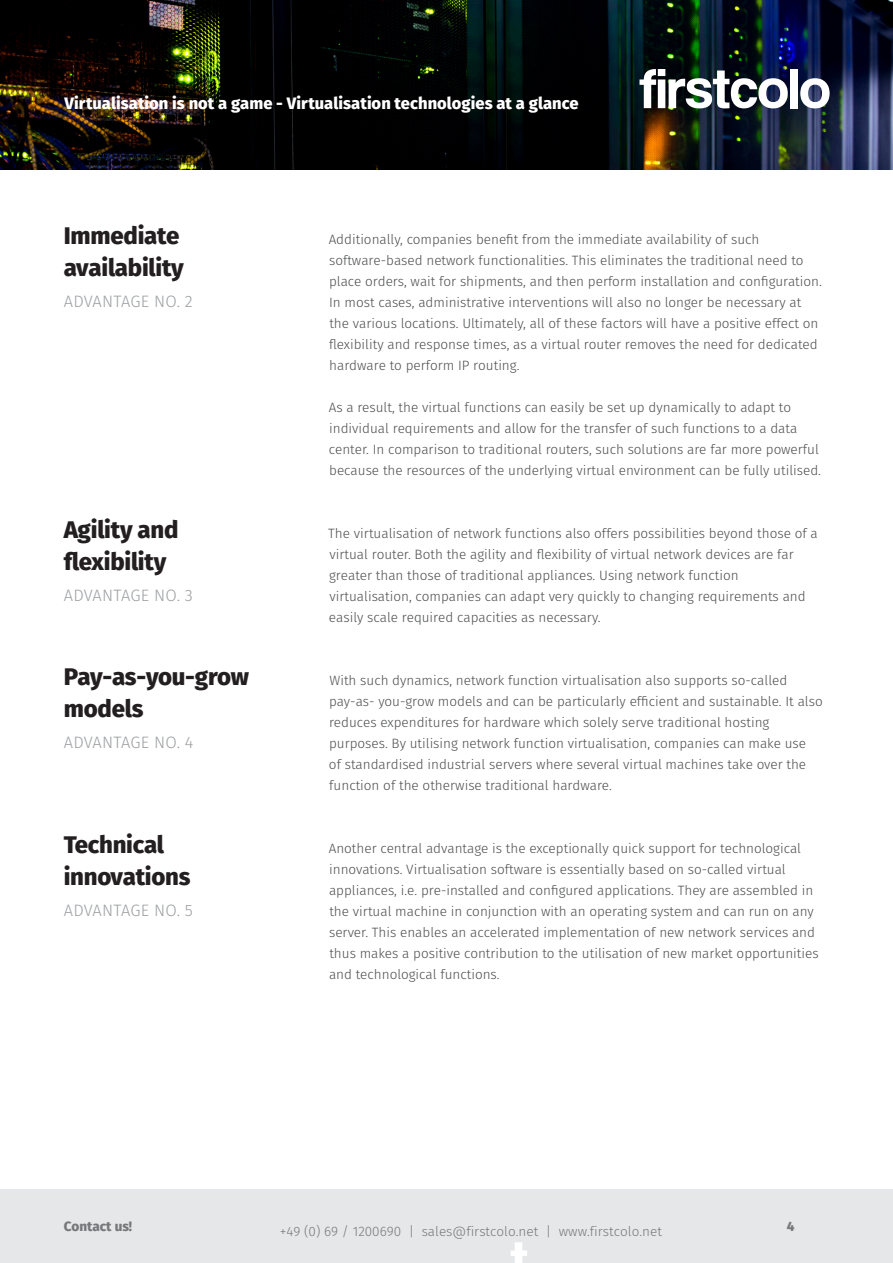
<style>
.page{position:relative;width:893px;height:1263px;background:#fff}
.page>*{position:absolute;margin:0;border:0;box-sizing:border-box;transform-origin:0 0}
.t1{font:800 24px/31.5px "Fira Sans";letter-spacing:-.01em;color:#231f20}
.t2{font:800 16.5px "Fira Sans";color:#fff}
.t3{font:300 16.5px "Fira Sans";letter-spacing:.005em;color:#9d9fa2}
.t4{font:300 13.5px/21px "Fira Sans";color:#4b4c4d}
.t5{font:300 13.5px "Fira Sans";color:#76787b}
.t6{font:800 13.5px "Fira Sans";color:#76787b}
</style>
<div class="page">
<div style="left:0;top:1189px;width:893px;height:74px;background:#e6e7e9"></div>
<img style="left:0;top:0;width:893px;height:170px">
<svg style="left:511px;top:1242px;width:16px;height:21px"></svg>
<img style="left:639px;top:69px;width:149px;height:40px">
<div style="left:790px;top:69px;width:8px;height:39px;background:#fff"></div>
<svg style="left:800px;top:78px;width:30px;height:30px"></svg>
<p class="t2" style="left:64px;top:89px;width:516px">Virtualisation is not a game - Virtualisation technologies at a glance</p>
<h1 class="t1" style="left:64px;top:218px;width:122px">Immediate availability</h1>
<p class="t3" style="left:64px;top:290px;width:130px">ADVANTAGE NO. 2</p>
<h1 class="t1" style="left:64px;top:512px;width:116px">Agility and flexibility</h1>
<p class="t3" style="left:64px;top:584px;width:130px">ADVANTAGE NO. 3</p>
<h1 class="t1" style="left:64px;top:659px;width:187px">Pay-as-you-grow models</h1>
<p class="t3" style="left:64px;top:731px;width:131px">ADVANTAGE NO. 4</p>
<h1 class="t1" style="left:64px;top:827px;width:128px">Technical innovations</h1>
<p class="t3" style="left:64px;top:899px;width:130px">ADVANTAGE NO. 5</p>
<p class="t4" style="left:329px;top:229px;width:495px">Additionally, companies benefit from the immediate availability of such software-based network functionalities. This eliminates the traditional need to place orders, wait for shipments, and then perform installation and configuration.<br>In most cases, administrative interventions will also no longer be necessary at the various locations. Ultimately, all of these factors will have a positive effect on flexibility and response times, as a virtual router removes the need for dedicated hardware to perform IP routing.</p>
<p class="t4" style="left:329px;top:397px;width:494px">As a result, the virtual functions can easily be set up dynamically to adapt to individual requirements and allow for the transfer of such functions to a data center. In comparison to traditional routers, such solutions are far more powerful because the resources of the underlying virtual environment can be fully utilised.</p>
<p class="t4" style="left:328px;top:523px;width:491px">The virtualisation of network functions also offers possibilities beyond those of a virtual router. Both the agility and flexibility of virtual network devices are far greater than those of traditional appliances. Using network function virtualisation, companies can adapt very quickly to changing requirements and easily scale required capacities as necessary.</p>
<p class="t4" style="left:329px;top:670px;width:495px">With such dynamics, network function virtualisation also supports so-called pay-as- you-grow models and can be particularly efficient and sustainable. It also reduces expenditures for hardware which solely serve traditional hosting purposes. By utilising network function virtualisation, companies can make use<br>of standardised industrial servers where several virtual machines take over the function of the otherwise traditional hardware.</p>
<p class="t4" style="left:329px;top:838px;width:491px">Another central advantage is the exceptionally quick support for technological innovations. Virtualisation software is essentially based on so-called virtual appliances, i.e. pre-installed and configured applications. They are assembled in the virtual machine in conjunction with an operating system and can run on any server. This enables an accelerated implementation of new network services and thus makes a positive contribution to the utilisation of new market opportunities and technological functions.</p>
<p class="t6" style="left:64px;top:1215px;width:70px">Contact us!</p>
<p class="t5" style="left:280px;top:1222px;width:384px">+49 (0) 69 / 1200690 | sales@firstcolo.net | www.firstcolo.net</p>
<p class="t6" style="left:787px;top:1215px;width:9px">4</p>
</div>
